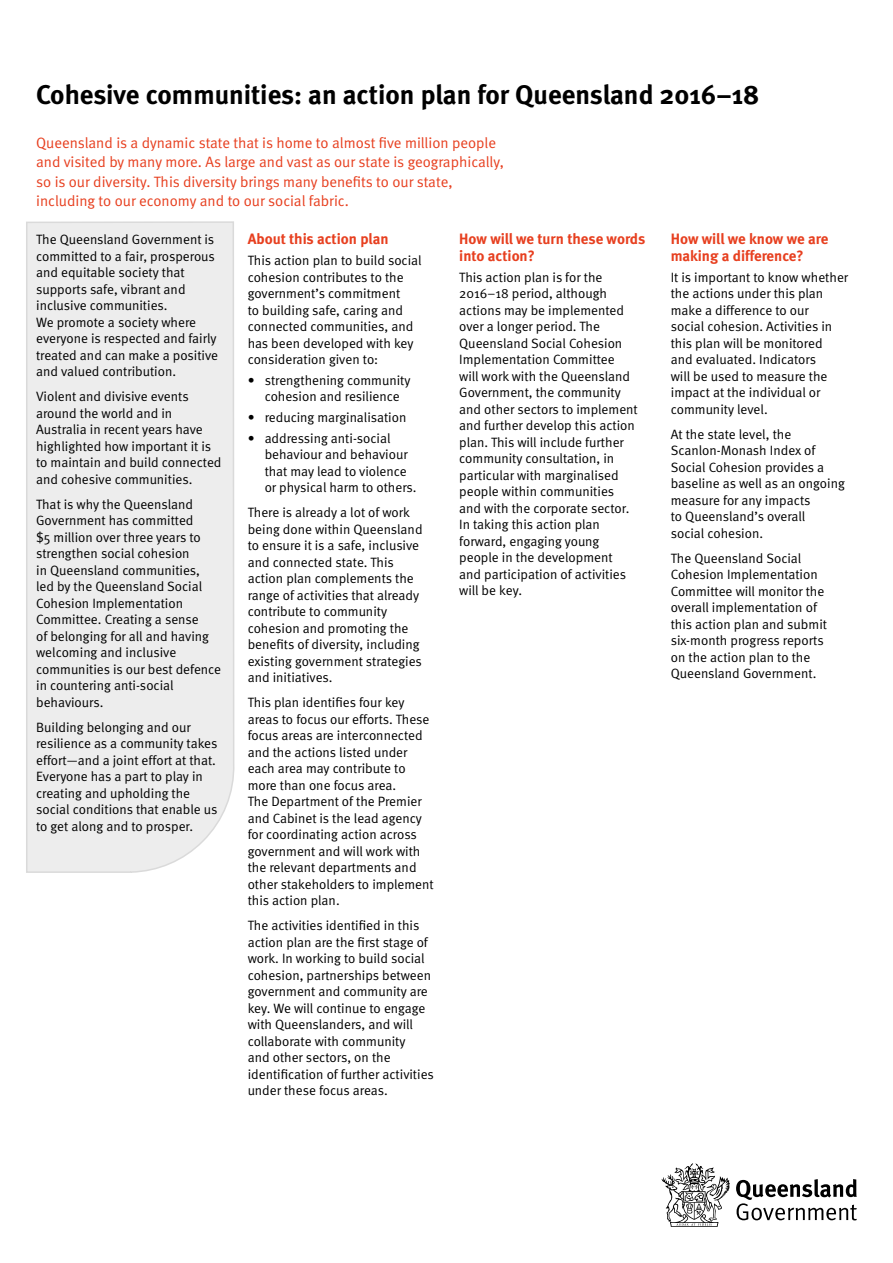
<style>
.page{position:relative;width:893px;height:1263px;background:#fff}
.page>*{position:absolute;margin:0;border:0;box-sizing:border-box;transform-origin:0 0}
.t1{font:700 27px "Meta";color:#000}
.t2{font:15px/19.5px "Meta Normal LF";color:#e73f1f}
.t3{font:700 15px/16.5px "Meta";color:#e73f1f}
.t4{font:13.5px/16.5px "Meta Normal";color:#000}
</style>
<div class="page">
<div style="left:26px;top:221px;width:209px;height:652px;background:#ededed"></div>
<svg style="left:736px;top:1179px;width:121px;height:41px"></svg>
<svg style="left:662px;top:1163px;width:68px;height:64px"></svg>
<p class="t1" style="left:36px;top:77px;width:724px">Cohesive communities: an action plan for Queensland 2016–18</p>
<p class="t2" style="left:36px;top:133px;width:469px">Queensland is a dynamic state that is home to almost five million people and visited by many more. As large and vast as our state is geographically, so is our diversity. This diversity brings many benefits to our state, including to our economy and to our social fabric.</p>
<p class="t4" style="left:36px;top:231px;width:183px">The Queensland Government is committed to a fair, prosperous and equitable society that supports safe, vibrant and inclusive communities.<br>We promote a society where everyone is respected and fairly treated and can make a positive and valued contribution.</p>
<p class="t4" style="left:36px;top:388px;width:187px">Violent and divisive events around the world and in<br>Australia in recent years have highlighted how important it is to maintain and build connected and cohesive communities.</p>
<p class="t4" style="left:36px;top:496px;width:186px">That is why the Queensland<br>Government has committed<br>$5 million over three years to strengthen social cohesion<br>in Queensland communities, led by the Queensland Social<br>Cohesion Implementation<br>Committee. Creating a sense<br>of belonging for all and having welcoming and inclusive communities is our best defence in countering anti-social behaviours.</p>
<p class="t4" style="left:36px;top:719px;width:183px">Building belonging and our resilience as a community takes effort—and a joint effort at that.<br>Everyone has a part to play in creating and upholding the social conditions that enable us to get along and to prosper.</p>
<p class="t3" style="left:248px;top:230px;width:142px">About this action plan</p>
<p class="t4" style="left:248px;top:252px;width:175px">This action plan to build social cohesion contributes to the government’s commitment<br>to building safe, caring and connected communities, and has been developed with key consideration given to:</p>
<p class="t4" style="left:248px;top:372px;width:164px;text-align:center">• strengthening community cohesion and resilience</p>
<p class="t4" style="left:248px;top:409px;width:160px">• reducing marginalisation</p>
<p class="t4" style="left:265px;top:430px;width:153px;text-indent:-17px">• addressing anti-social behaviour and behaviour that may lead to violence or physical harm to others.</p>
<p class="t4" style="left:248px;top:504px;width:176px">There is already a lot of work being done within Queensland to ensure it is a safe, inclusive and connected state. This action plan complements the range of activities that already contribute to community cohesion and promoting the benefits of diversity, including existing government strategies and initiatives.</p>
<p class="t4" style="left:248px;top:694px;width:188px">This plan identifies four key areas to focus our efforts. These focus areas are interconnected and the actions listed under each area may contribute to more than one focus area.<br>The Department of the Premier and Cabinet is the lead agency for coordinating action across government and will work with the relevant departments and other stakeholders to implement this action plan.</p>
<p class="t4" style="left:248px;top:917px;width:188px">The activities identified in this action plan are the first stage of work. In working to build social cohesion, partnerships between government and community are key. We will continue to engage with Queenslanders, and will collaborate with community<br>and other sectors, on the identification of further activities under these focus areas.</p>
<p class="t3" style="left:459px;top:230px;width:188px">How will we turn these words into action?</p>
<p class="t4" style="left:459px;top:268px;width:180px">This action plan is for the<br>2016–18 period, although actions may be implemented over a longer period. The<br>Queensland Social Cohesion<br>Implementation Committee<br>will work with the Queensland<br>Government, the community and other sectors to implement and further develop this action plan. This will include further community consultation, in particular with marginalised people within communities and with the corporate sector.<br>In taking this action plan forward, engaging young people in the development and participation of activities will be key.</p>
<p class="t3" style="left:671px;top:230px;width:159px">How will we know we are making a difference?</p>
<p class="t4" style="left:671px;top:268px;width:179px">It is important to know whether the actions under this plan make a difference to our<br>social cohesion. Activities in this plan will be monitored<br>and evaluated. Indicators<br>will be used to measure the impact at the individual or community level.</p>
<p class="t4" style="left:671px;top:425px;width:175px">At the state level, the<br>Scanlon‑Monash Index of<br>Social Cohesion provides a baseline as well as an ongoing measure for any impacts<br>to Queensland’s overall<br>social cohesion.</p>
<p class="t4" style="left:671px;top:549px;width:158px">The Queensland Social<br>Cohesion Implementation<br>Committee will monitor the overall implementation of this action plan and submit six‑month progress reports on the action plan to the<br>Queensland Government.</p>
</div>
